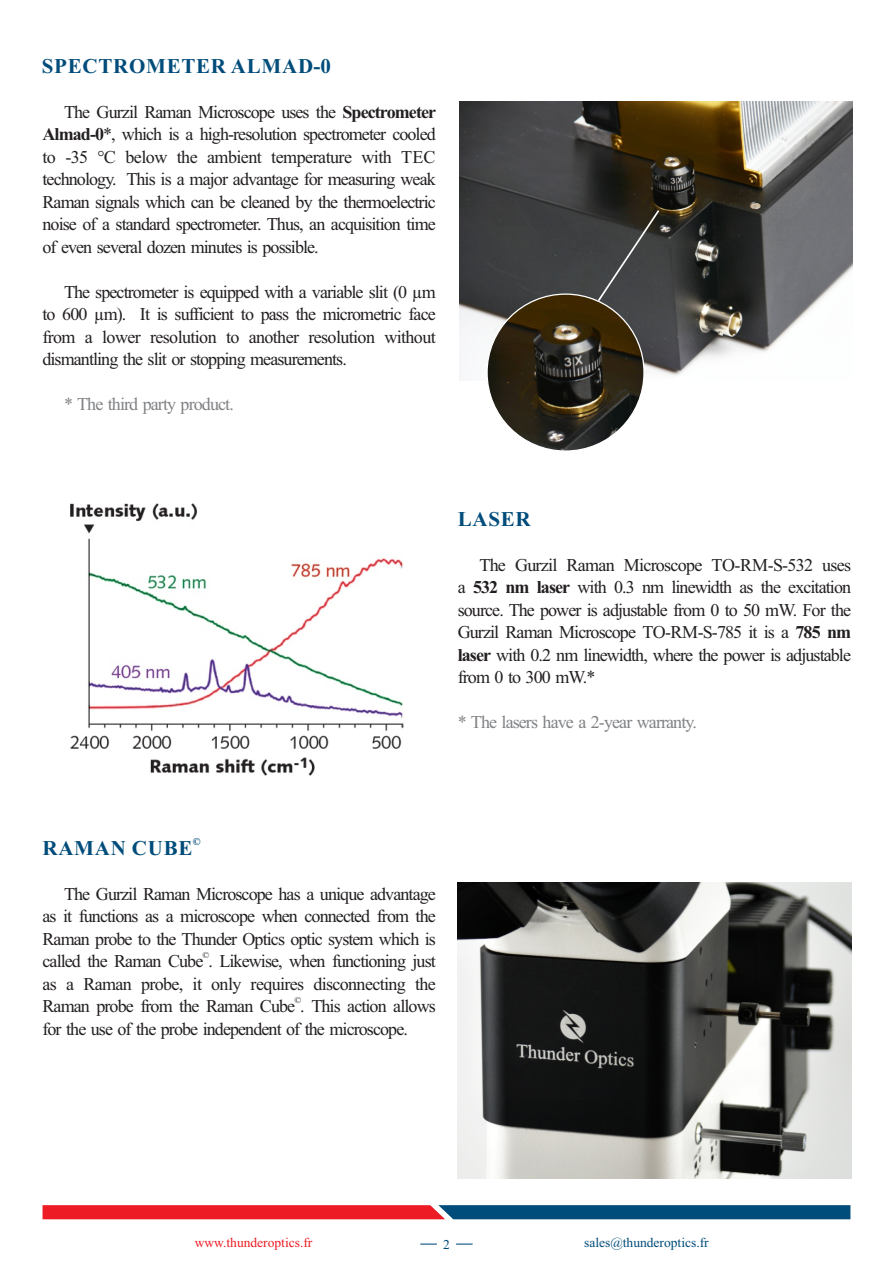
<style>
.page{position:relative;width:893px;height:1263px;background:#fff}
.page>*{position:absolute;margin:0;border:0;box-sizing:border-box;transform-origin:0 0}
.t1{font:700 21px "Times New Roman";letter-spacing:.035em;color:#004c7a}
.t2{font:18px/22.5px "Times New Roman";letter-spacing:-.05em;color:#231f20;text-align:justify}
.t3{font:18px "Times New Roman";letter-spacing:-.05em;color:#808285}
.t4{font:13.5px "Times New Roman";color:#004c7a}
.t5{font:13.5px "Times New Roman";color:#ed1c24}
.t6{font:700 10.5px "Times New Roman";color:#004c7a}
.t7{font:9px "Times New Roman";color:#231f20}
.s1{font-weight:700}
</style>
<div class="page">
<svg style="left:43px;top:1205px;width:807px;height:14px;background:#783853"></svg>
<svg style="left:456px;top:1243px;width:17px;height:1px"></svg>
<svg style="left:420px;top:1243px;width:17px;height:1px"></svg>
<img style="left:70px;top:503px;width:334px;height:273px">
<img style="left:459px;top:102px;width:394px;height:274px">
<img style="left:487px;top:294px;width:157px;height:157px;border-radius:50%">
<svg style="left:596px;top:208px;width:65px;height:95px;background:#424342"></svg>
<img style="left:458px;top:883px;width:393px;height:295px">
<p class="t1" style="left:42px;top:59px;width:291px">SPECTROMETER ALMAD-0</p>
<p class="t2" style="left:42px;top:102px;width:395px;text-indent:22px">The Gurzil Raman Microscope uses the <span class="s1">Spectrometer Almad-0</span>*, which is a high-resolution spectrometer cooled to -35 ℃ below the ambient temperature with TEC technology. This is a major advantage for measuring weak Raman signals which can be cleaned by the thermoelectric noise of a standard spectrometer. Thus, an acquisition time of even several dozen minutes is possible.</p>
<p class="t2" style="left:42px;top:282px;width:395px;text-indent:22px">The spectrometer is equipped with a variable slit (0 µm to 600 µm). It is sufficient to pass the micrometric face from a lower resolution to another resolution without dismantling the slit or stopping measurements.</p>
<p class="t3" style="left:64px;top:398px;width:171px">* The third party product.</p>
<p class="t1" style="left:458px;top:512px;width:74px">LASER</p>
<p class="t2" style="left:458px;top:555px;width:395px;text-indent:22px">The Gurzil Raman Microscope TO-RM-S-532 uses a <span class="s1">532 nm laser</span> with 0.3 nm linewidth as the excitation source. The power is adjustable from 0 to 50 mW. For the Gurzil Raman Microscope TO-RM-S-785 it is a <span class="s1">785 nm laser</span> with 0.2 nm linewidth, where the power is adjustable from 0 to 300 mW.*</p>
<p class="t3" style="left:458px;top:716px;width:241px">* The lasers have a 2-year warranty.</p>
<p class="t6" style="left:193px;top:838px;width:9px">©</p>
<p class="t1" style="left:42px;top:841px;width:151px">RAMAN CUBE</p>
<p class="t2" style="left:42px;top:884px;width:395px;text-indent:22px">The Gurzil Raman Microscope has a unique advantage as it functions as a microscope when connected from the Raman probe to the Thunder Optics optic system which is</p>
<p class="t7" style="left:202px;top:952px;width:8px">©</p>
<p class="t2" style="left:42px;top:952px;width:395px">called the Raman Cube . Likewise, when functioning just as a Raman probe, it only requires disconnecting the</p>
<p class="t7" style="left:294px;top:997px;width:8px">©</p>
<p class="t2" style="left:42px;top:997px;width:395px">Raman probe from the Raman Cube . This action allows for the use of the probe independent of the microscope.</p>
<p class="t5" style="left:195px;top:1238px;width:119px">www.thunderoptics.fr</p>
<p class="t4" style="left:443px;top:1239px;width:8px">2</p>
<p class="t4" style="left:584px;top:1238px;width:126px">sales@thunderoptics.fr</p>
</div>
